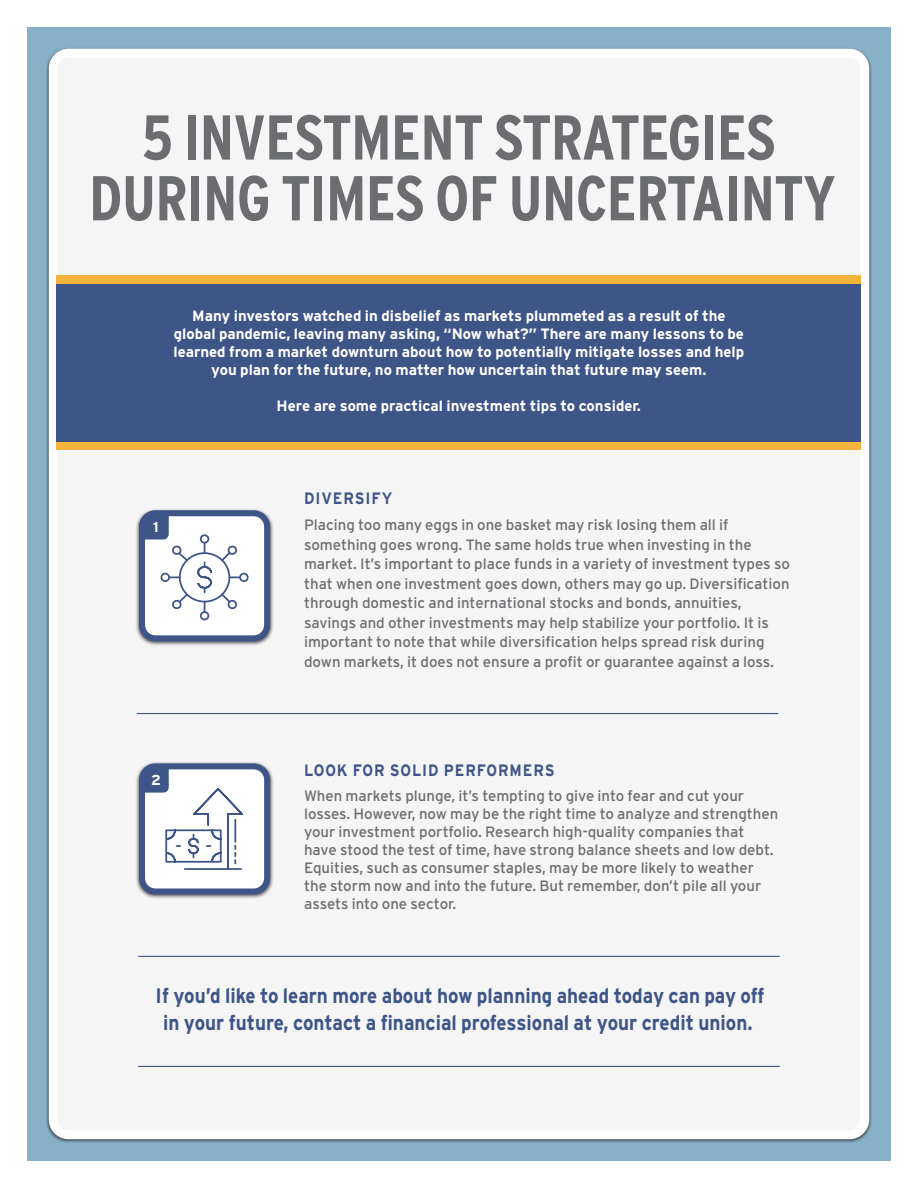
<style>
.page{position:relative;width:918px;height:1188px;background:#fff}
.page>*{position:absolute;margin:0;border:0;box-sizing:border-box;transform-origin:0 0}
.disclosure{font:700 63.15px/60.8px "Interstate Condensed";letter-spacing:-.01em;color:#6c6d70;text-align:center}
.t1{font:700 21px/27px "Interstate";color:#3e5588;text-align:center;scale:.9 1}
.t2{font:700 16.5px "Interstate";letter-spacing:.06em;color:#3e5588;scale:.9 1}
.t3{font:15px/19.5px "Interstate";color:#6c6d70}
.t4{font:700 15px/18px "Interstate";color:#fff;text-align:center}
.t5{font:700 14.4px "Interstate";color:#fff}
</style>
<div class="page">
<div style="left:27px;top:27px;width:864px;height:1134px;background:#86b1c7"></div>
<div style="left:53px;top:53px;width:812px;height:1082px;background:#f5f5f6;border-radius:15px"></div>
<div style="left:49px;top:49px;width:820px;height:1090px;border:9px solid #fff;border-radius:15px"></div>
<div style="left:57px;top:276px;width:804px;height:174px;background:#f4b33b"></div>
<div style="left:57px;top:284px;width:804px;height:158px;background:#3e5588"></div>
<div style="left:136px;top:508px;width:138px;height:138px;background:#231f20;opacity:.75"></div>
<div style="left:142px;top:513px;width:125px;height:125px;background:#fff;border-radius:14px"></div>
<div style="left:139px;top:510px;width:131px;height:131px;border:6px solid #3e5588;border-radius:14px"></div>
<svg style="left:144px;top:515px;width:25px;height:24px"></svg>
<div style="left:136px;top:761px;width:138px;height:139px;background:#231f20;opacity:.75"></div>
<div style="left:142px;top:766px;width:125px;height:125px;background:#fff;border-radius:14px"></div>
<div style="left:139px;top:763px;width:131px;height:131px;border:6px solid #3e5588;border-radius:14px"></div>
<hr style="left:138px;top:1066px;width:642px;height:1px;background:#3e5588">
<hr style="left:138px;top:956px;width:642px;height:1px;background:#3e5588">
<svg style="left:144px;top:768px;width:102px;height:103px"></svg>
<div style="left:200px;top:534px;width:9px;height:10px;border:2px solid #3e5588;border-radius:50%"></div>
<div style="left:200px;top:611px;width:9px;height:9px;border:2px solid #3e5588;border-radius:50%"></div>
<svg style="left:172px;top:545px;width:18px;height:18px"></svg>
<svg style="left:220px;top:592px;width:17px;height:18px"></svg>
<svg style="left:170px;top:576px;width:9px;height:2px"></svg>
<div style="left:161px;top:573px;width:9px;height:9px;border:2px solid #3e5588;border-radius:50%"></div>
<svg style="left:230px;top:576px;width:9px;height:2px"></svg>
<div style="left:239px;top:573px;width:10px;height:9px;border:2px solid #3e5588;border-radius:50%"></div>
<svg style="left:172px;top:592px;width:18px;height:18px"></svg>
<svg style="left:220px;top:545px;width:17px;height:18px"></svg>
<svg style="left:197px;top:562px;width:15px;height:30px"></svg>
<div style="left:179px;top:552px;width:51px;height:50px;border:2px solid #3e5588;border-radius:50%"></div>
<hr style="left:137px;top:713px;width:641px;height:1px;background:#3e5588">
<p class="disclosure" style="left:89px;top:107px;width:748px">5 INVESTMENT STRATEGIES<br>DURING TIMES OF UNCERTAINTY</p>
<p class="t4" style="left:173px;top:307px;width:572px">Many investors watched in disbelief as markets plummeted as a result of the global pandemic, leaving many asking, “Now what?” There are many lessons to be learned from a market downturn about how to potentially mitigate losses and help you plan for the future, no matter how uncertain that future may seem.</p>
<p class="t4" style="left:277px;top:397px;width:366px">Here are some practical investment tips to consider.</p>
<p class="t5" style="left:153px;top:518px;width:7px">1</p>
<p class="t2" style="left:304px;top:488px;width:100px">DIVERSIFY</p>
<p class="t3" style="left:304px;top:515px;width:487px">Placing too many eggs in one basket may risk losing them all if something goes wrong. The same holds true when investing in the market. It’s important to place funds in a variety of investment types so that when one investment goes down, others may go up. Diversification through domestic and international stocks and bonds, annuities, savings and other investments may help stabilize your portfolio. It is important to note that while diversification helps spread risk during down markets, it does not ensure a profit or guarantee against a loss.</p>
<p class="t5" style="left:151px;top:771px;width:11px">2</p>
<p class="t2" style="left:304px;top:760px;width:280px">LOOK FOR SOLID PERFORMERS</p>
<p class="t3" style="left:304px;top:787px;width:476px;line-height:18px">When markets plunge, it’s tempting to give into fear and cut your losses. However, now may be the right time to analyze and strengthen your investment portfolio. Research high-quality companies that have stood the test of time, have strong balance sheets and low debt.<br>Equities, such as consumer staples, may be more likely to weather the storm now and into the future. But remember, don’t pile all your assets into one sector.</p>
<p class="t1" style="left:156px;top:982px;width:678px">If you’d like to learn more about how planning ahead today can pay off in your future, contact a financial professional at your credit union.</p>
</div>
